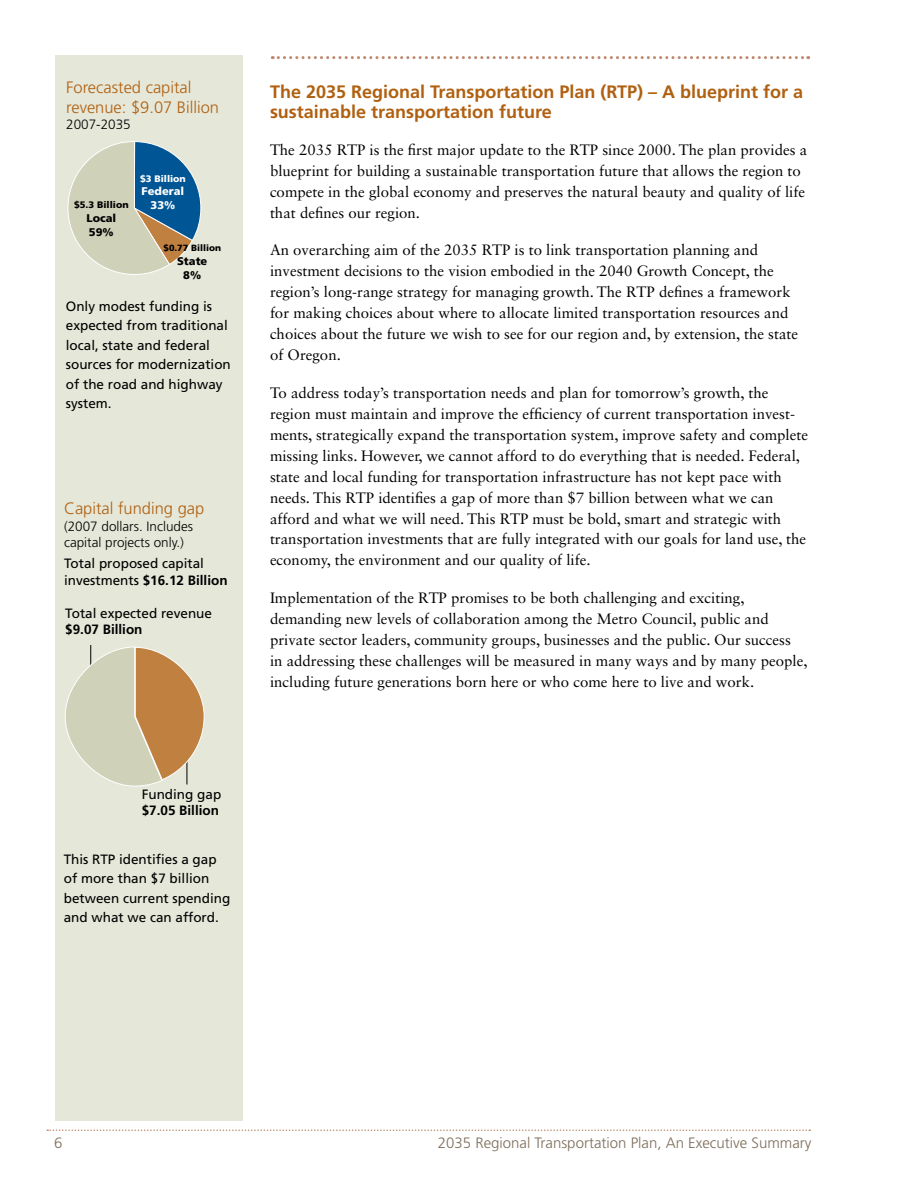
<style>
.page{position:relative;width:918px;height:1188px;background:#fff}
.page>*{position:absolute;margin:0;border:0;box-sizing:border-box;transform-origin:0 0}
.t1{font:700 18px/20.4px "Frutiger LT Std";color:#b06010}
.t2{font:300 16.5px/19.8px "Frutiger LT Std";color:#b06010}
.t3{font:15px/21px "Sabon LT Std";color:#000}
.t4{font:300 15px "Frutiger LT Std";color:#7d6d59}
.t5{font:13.5px/19.5px "Frutiger LT Std";color:#000}
.t6{font:300 13.5px/16.2px "Frutiger LT Std";color:#000}
.t7{font:700 13.5px "Frutiger LT Std";color:#000}
.t8{font:900 11.7px "Frutiger LT Std";color:#000}
.t9{font:900 11.1px/13.6px "Frutiger LT Std";color:#000}
.t10{font:900 11.1px/13.6px "Frutiger LT Std";color:#fff;text-align:center}
.t11{font:900 9.45px "Frutiger LT Std";color:#000}
.t12{font:900 9.45px "Frutiger LT Std";color:#fff}
.t13{font:900 9px "Frutiger LT Std";color:#000}
.t14{font:9px "Frutiger LT Std";color:#000}
.s1{font-weight:700}
</style>
<div class="page">
<svg style="left:47px;top:1130px;width:763px;height:1px"></svg>
<div style="left:55px;top:55px;width:188px;height:1065px;background:#e5e7d8"></div>
<svg style="left:272px;top:56px;width:537px;height:3px"></svg>
<hr style="left:90px;top:645px;width:1px;height:36px;background:#000">
<svg style="left:64px;top:646px;width:141px;height:141px"></svg>
<svg style="left:68px;top:141px;width:133px;height:134px"></svg>
<p class="t2" style="left:66px;top:78px;width:154px">Forecasted capital revenue: $9.07 Billion</p>
<p class="t6" style="left:66px;top:117px;width:66px">2007-2035</p>
<p class="t11" style="left:74px;top:199px;width:56px">$5.3 Billion</p>
<p class="t9" style="left:86px;top:211px;width:31px">Local<br>59%</p>
<p class="t12" style="left:140px;top:173px;width:47px">$3 Billion</p>
<p class="t10" style="left:142px;top:185px;width:44px">Federal<br>33%</p>
<p class="t13" style="left:164px;top:243px;width:59px">$0.77 Billion</p>
<p class="t9" style="left:177px;top:254px;width:32px;text-align:center">State<br>8%</p>
<p class="t5" style="left:66px;top:296px;width:167px">Only modest funding is expected from traditional local, state and federal sources for modernization of the road and highway system.</p>
<p class="t2" style="left:64px;top:499px;width:142px">Capital funding gap</p>
<p class="t6" style="left:64px;top:518px;width:131px">(2007 dollars. Includes capital projects only.)</p>
<p class="t5" style="left:64px;top:556px;width:165px;line-height:16.2px">Total proposed capital investments <span class="s1">$16.12 Billion</span></p>
<p class="t5" style="left:65px;top:603px;width:148px">Total expected revenue</p>
<p class="t7" style="left:65px;top:621px;width:79px">$9.07 Billion</p>
<p class="t5" style="left:142px;top:785px;width:81px">Funding gap</p>
<p class="t7" style="left:142px;top:803px;width:79px">$7.05 Billion</p>
<p class="t5" style="left:64px;top:850px;width:168px">This RTP identifies a gap of more than $7 billion between current spending and what we can afford.</p>
<p class="t14" style="left:211px;top:893px;width:20px">15%</p>
<p class="t8" style="left:55px;top:916px;width:33px">State</p>
<p class="t1" style="left:270px;top:81px;width:535px">The 2035 Regional Transportation Plan (RTP) – A blueprint for a sustainable transportation future</p>
<p class="t3" style="left:270px;top:139px;width:539px">The 2035 RTP is the first major update to the RTP since 2000. The plan provides a blueprint for building a sustainable transportation future that allows the region to compete in the global economy and preserves the natural beauty and quality of life that defines our region.</p>
<p class="t3" style="left:270px;top:239px;width:530px">An overarching aim of the 2035 RTP is to link transportation planning and investment decisions to the vision embodied in the 2040 Growth Concept, the region’s long-range strategy for managing growth. The RTP defines a framework for making choices about where to allocate limited transportation resources and choices about the future we wish to see for our region and, by extension, the state of Oregon.</p>
<p class="t3" style="left:270px;top:382px;width:540px">To address today’s transportation needs and plan for tomorrow’s growth, the region must maintain and improve the efficiency of current transportation invest&shy;ments, strategically expand the transportation system, improve safety and complete missing links. However, we cannot afford to do everything that is needed. Federal, state and local funding for transportation infrastructure has not kept pace with needs. This RTP identifies a gap of more than $7 billion between what we can afford and what we will need. This RTP must be bold, smart and strategic with transportation investments that are fully integrated with our goals for land use, the economy, the environment and our quality of life.</p>
<p class="t3" style="left:270px;top:587px;width:539px">Implementation of the RTP promises to be both challenging and exciting, demanding new levels of collaboration among the Metro Council, public and private sector leaders, community groups, businesses and the public. Our success<br>in addressing these challenges will be measured in many ways and by many people, including future generations born here or who come here to live and work.</p>
<p class="t4" style="left:54px;top:1135px;width:10px">6</p>
<p class="t4" style="left:438px;top:1135px;width:375px">2035 Regional Transportation Plan, An Executive Summary</p>
</div>
